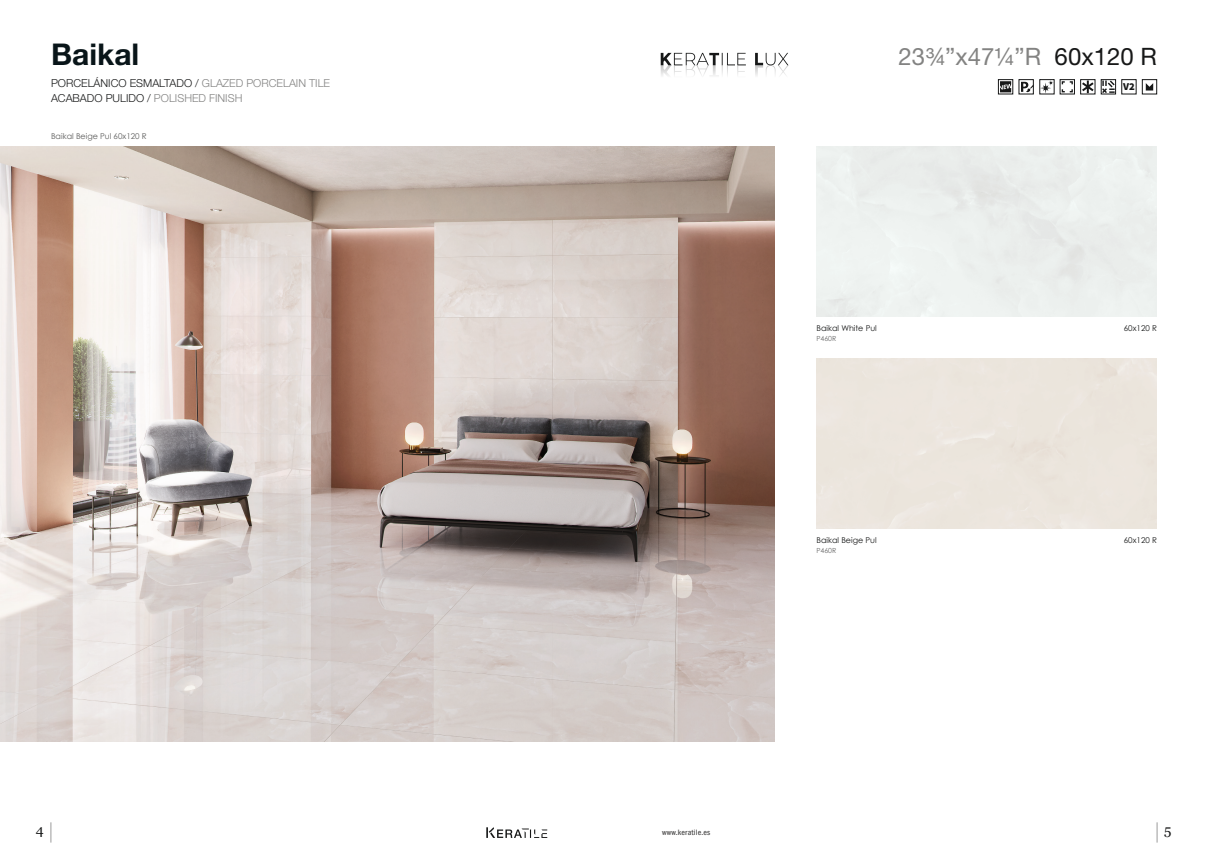
<style>
.page{position:relative;width:1208px;height:859px;background:#fff}
.page>*{position:absolute;margin:0;border:0;box-sizing:border-box;transform-origin:0 0}
.t1{font:700 30px "Helvetica Neue LT Std";color:#091519}
.t2{font:24px "Helvetica Neue LT Std";color:#838382}
.t3{font:14px "Georgia";color:#171818}
.t4{font:300 11px "Helvetica Neue LT Std";color:#171818}
.t5{font:900 10.5px "Source Sans Pro";color:#171818}
.t6{font:8px "Century Gothic";color:#171818}
.t7{font:8px "Century Gothic";color:#5d5d5c}
.t8{font:500 condensed 8px "Franklin Gothic";letter-spacing:.02em;color:#504f4f}
.t9{font:7px "Century Gothic";color:#696969}
.s1{color:#838382}
.s2{color:#171818}
</style>
<div class="page">
<img style="left:0;top:146px;width:774px;height:595px">
<svg style="left:1156px;top:822px;width:1px;height:20px"></svg>
<svg style="left:51px;top:822px;width:1px;height:20px"></svg>
<svg style="left:486px;top:827px;width:61px;height:11px"></svg>
<div style="left:1059px;top:79px;width:15px;height:15px;border:1px solid #171818"></div>
<svg style="left:1061px;top:81px;width:11px;height:11px"></svg>
<div style="left:1018px;top:79px;width:15px;height:15px;border:1px solid #171818"></div>
<svg style="left:1021px;top:82px;width:12px;height:10px"></svg>
<div style="left:1080px;top:79px;width:15px;height:15px;border:1px solid #171818"></div>
<svg style="left:1082px;top:80px;width:11px;height:13px"></svg>
<div style="left:1101px;top:79px;width:14px;height:15px;border:1px solid #171818"></div>
<svg style="left:1102px;top:81px;width:12px;height:12px"></svg>
<div style="left:1121px;top:79px;width:15px;height:15px;border:1px solid #171818"></div>
<div style="left:1142px;top:79px;width:15px;height:15px;border:1px solid #171818"></div>
<svg style="left:1145px;top:83px;width:8px;height:8px"></svg>
<div style="left:998px;top:79px;width:15px;height:15px;border:1px solid #171818"></div>
<svg style="left:1000px;top:81px;width:11px;height:11px"></svg>
<div style="left:1039px;top:79px;width:15px;height:15px;border:1px solid #171818"></div>
<svg style="left:1040px;top:80px;width:13px;height:14px"></svg>
<svg style="left:660px;top:53px;width:86px;height:23px"></svg>
<svg style="left:755px;top:53px;width:33px;height:23px"></svg>
<p class="t1" style="left:51px;top:36px;width:90px">Baikal</p>
<p class="t4" style="left:51px;top:91px;width:193px">ACABADO PULIDO / <span class="s1">POLISHED FINISH</span></p>
<p class="t2" style="left:898px;top:42px;width:260px">233/4”x471/4”R <span class="s2">60x120 R</span></p>
<p class="t4" style="left:51px;top:77px;width:281px">PORCELÁNICO ESMALTADO / <span class="s1">GLAZED PORCELAIN TILE</span></p>
<p class="t5" style="left:1123px;top:80px;width:13px">V2</p>
<p class="t7" style="left:51px;top:130px;width:97px">Baikal Beige Pul 60x120 R</p>
<p class="t6" style="left:816px;top:322px;width:62px">Baikal White Pul</p>
<p class="t6" style="left:1123px;top:322px;width:35px">60x120 R</p>
<p class="t9" style="left:816px;top:333px;width:22px">P460R</p>
<p class="t6" style="left:816px;top:535px;width:62px">Baikal Beige Pul</p>
<p class="t6" style="left:1123px;top:535px;width:35px">60x120 R</p>
<p class="t9" style="left:816px;top:546px;width:22px">P460R</p>
<p class="t3" style="left:36px;top:824px;width:9px">4</p>
<p class="t8" style="left:662px;top:827px;width:50px">www.keratile.es</p>
<p class="t3" style="left:1164px;top:824px;width:9px">5</p>
</div>
